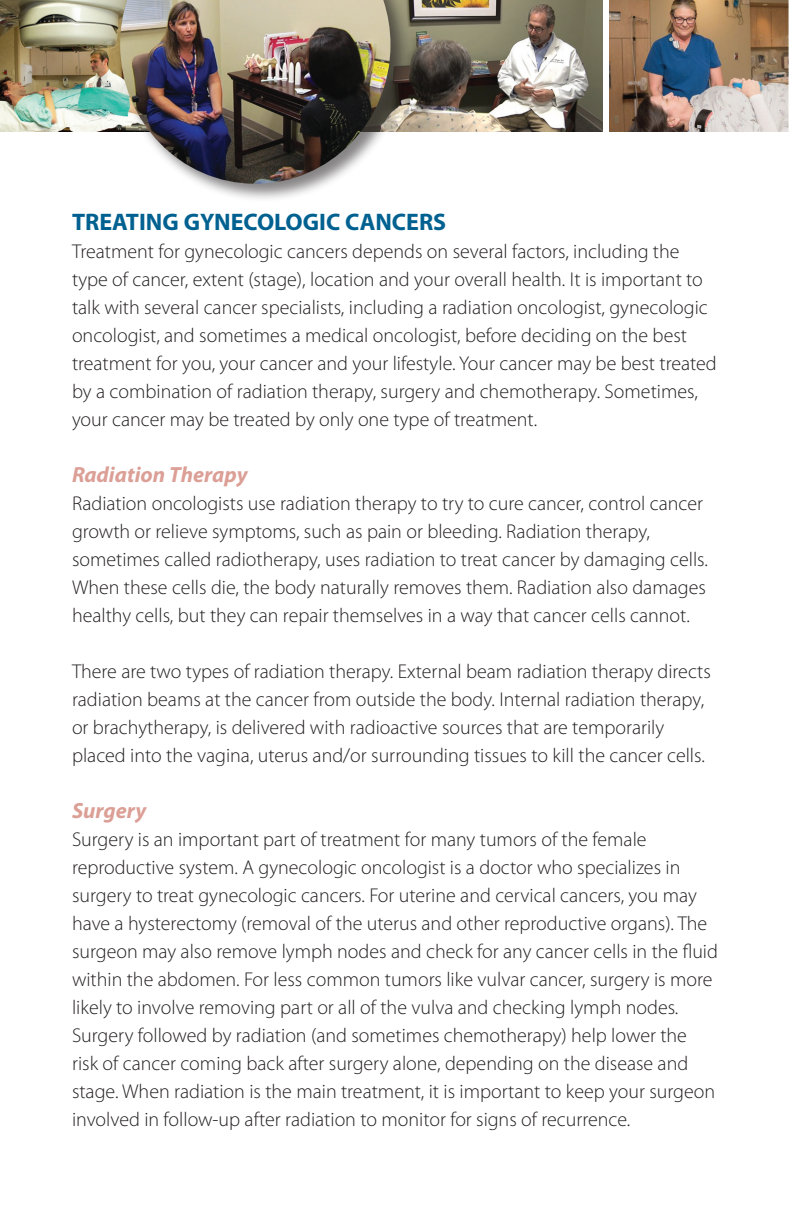
<style>
.page{position:relative;width:792px;height:1224px;background:#fff}
.page>*{position:absolute;margin:0;border:0;box-sizing:border-box;transform-origin:0 0}
.t1{font:700 24px "Myriad Pro";color:#006191}
.t2{font:italic 700 22px "Myriad Pro";color:#db9f96}
.t3{font:300 20px/28px "Myriad Pro";color:#231f20}
</style>
<div class="page">
<img style="left:609px;top:0;width:180px;height:131px">
<img style="left:410px;top:0;width:193px;height:131px">
<img style="left:0;top:0;width:117px;height:131px">
<div style="left:117px;top:0;width:293px;height:203px;background:#231f20;opacity:.55"></div>
<img style="left:120px;top:0;width:270px;height:184px">
<p class="t1" style="left:72px;top:206px;width:376px">TREATING GYNECOLOGIC CANCERS</p>
<p class="t3" style="left:72px;top:237px;width:646px">Treatment for gynecologic cancers depends on several factors, including the type of cancer, extent (stage), location and your overall health. It is important to talk with several cancer specialists, including a radiation oncologist, gynecologic oncologist, and sometimes a medical oncologist, before deciding on the best treatment for you, your cancer and your lifestyle. Your cancer may be best treated by a combination of radiation therapy, surgery and chemotherapy. Sometimes, your cancer may be treated by only one type of treatment.</p>
<p class="t2" style="left:72px;top:460px;width:177px">Radiation Therapy</p>
<p class="t3" style="left:72px;top:489px;width:638px">Radiation oncologists use radiation therapy to try to cure cancer, control cancer growth or relieve symptoms, such as pain or bleeding. Radiation therapy, sometimes called radiotherapy, uses radiation to treat cancer by damaging cells.<br>When these cells die, the body naturally removes them. Radiation also damages healthy cells, but they can repair themselves in a way that cancer cells cannot.</p>
<p class="t3" style="left:72px;top:657px;width:640px">There are two types of radiation therapy. External beam radiation therapy directs radiation beams at the cancer from outside the body. Internal radiation therapy, or brachytherapy, is delivered with radioactive sources that are temporarily placed into the vagina, uterus and/or surrounding tissues to kill the cancer cells.</p>
<p class="t2" style="left:72px;top:796px;width:76px">Surgery</p>
<p class="t3" style="left:72px;top:825px;width:648px">Surgery is an important part of treatment for many tumors of the female reproductive system. A gynecologic oncologist is a doctor who specializes in surgery to treat gynecologic cancers. For uterine and cervical cancers, you may have a hysterectomy (removal of the uterus and other reproductive organs). The surgeon may also remove lymph nodes and check for any cancer cells in the fluid within the abdomen. For less common tumors like vulvar cancer, surgery is more likely to involve removing part or all of the vulva and checking lymph nodes.<br>Surgery followed by radiation (and sometimes chemotherapy) help lower the risk of cancer coming back after surgery alone, depending on the disease and stage. When radiation is the main treatment, it is important to keep your surgeon involved in follow-up after radiation to monitor for signs of recurrence.</p>
</div>
